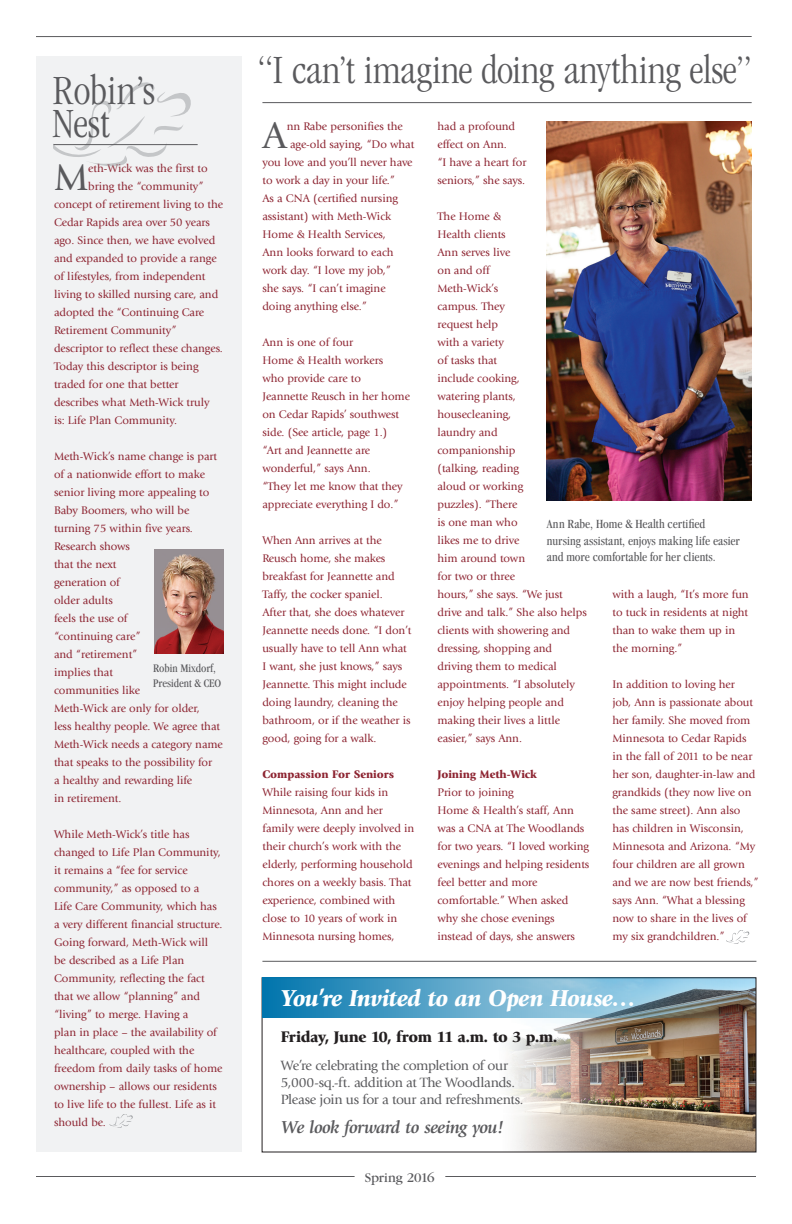
<style>
.page{position:relative;width:792px;height:1224px;background:#fff}
.page>*{position:absolute;margin:0;border:0;box-sizing:border-box;transform-origin:0 0}
.Headline_Small{font:300 condensed 43px/33px "Garamond";color:#5a5a5d}
.Headline_Large{font:300 condensed 41.5px "Garamond";letter-spacing:-.005em;color:#5a5a5d}
.Body_Copy{font:38.8px "Giovanni";color:#5a5a5d}
.Body_Copy-2{font:italic 900 24px "Giovanni";letter-spacing:-.025em;color:#fff}
.Body_Copy-3{font:italic 700 18px "Giovanni";letter-spacing:-.035em;color:#5a5a5d}
.Body_Copy-4{font:900 16px "Giovanni";letter-spacing:-.025em;color:#231f20}
.Body_Copy-5{font:14px/16.8px "Giovanni";letter-spacing:-.03em;color:#5a5a5d}
.t1{font:14px "Garamond";letter-spacing:-.015em;color:#5a5a5d}
.Photo_Captiones{font:condensed 13px/16.2px "Garamond";letter-spacing:.005em;color:#5a5a5d}
.Photo_Captiones-2{font:condensed 12px/14.5px "Garamond";color:#5a5a5d}
.Body_Copy-6{font:11.5px/18px "Giovanni";letter-spacing:-.005em;color:#8d2431}
.Body_Copy-7{font:900 11.5px "Giovanni";letter-spacing:-.005em;color:#8d2431}
</style>
<div class="page">
<img style="left:507px;top:1018px;width:247px;height:132px">
<hr style="left:36px;top:36px;width:716px;height:1px;background:#5a5a5d">
<hr style="left:36px;top:1176px;width:319px;height:1px;background:#5a5a5d">
<hr style="left:445px;top:1176px;width:311px;height:1px;background:#5a5a5d">
<div style="left:36px;top:56px;width:206px;height:1096px;background:#f1f2f3"></div>
<img style="left:154px;top:549px;width:70px;height:105px">
<svg style="left:53px;top:82px;width:139px;height:84px"></svg>
<hr style="left:54px;top:144px;width:144px;height:1px;background:#5a5a5d">
<svg style="left:109px;top:1114px;width:24px;height:14px"></svg>
<hr style="left:262px;top:102px;width:490px;height:1px;background:#5a5a5d">
<hr style="left:262px;top:961px;width:494px;height:1px;background:#5a5a5d">
<img style="left:547px;top:122px;width:205px;height:378px">
<svg style="left:726px;top:930px;width:23px;height:14px"></svg>
<svg style="left:262px;top:977px;width:494px;height:41px;background:#5e9dba"></svg>
<p class="Headline_Small" style="left:52px;top:74px;width:104px">Robin’s<br>Nest</p>
<p class="Body_Copy" style="left:54px;top:155px;width:36px">M</p>
<p class="Body_Copy-6" style="left:88px;top:159px;width:121px">eth-Wick was the first to</p>
<p class="Body_Copy-6" style="left:88px;top:177px;width:117px">bring the “community”</p>
<p class="Body_Copy-6" style="left:54px;top:195px;width:171px">concept of retirement living to the</p>
<p class="Body_Copy-6" style="left:54px;top:213px;width:158px">Cedar Rapids area over 50 years</p>
<p class="Body_Copy-6" style="left:54px;top:231px;width:163px">ago. Since then, we have evolved</p>
<p class="Body_Copy-6" style="left:54px;top:249px;width:164px">and expanded to provide a range</p>
<p class="Body_Copy-6" style="left:54px;top:267px;width:153px">of lifestyles, from independent</p>
<p class="Body_Copy-6" style="left:54px;top:285px;width:166px">living to skilled nursing care, and</p>
<p class="Body_Copy-6" style="left:54px;top:303px;width:152px">adopted the “Continuing Care</p>
<p class="Body_Copy-6" style="left:54px;top:321px;width:124px">Retirement Community”</p>
<p class="Body_Copy-6" style="left:54px;top:339px;width:170px">descriptor to reflect these changes.</p>
<p class="Body_Copy-6" style="left:54px;top:357px;width:146px">Today this descriptor is being</p>
<p class="Body_Copy-6" style="left:54px;top:375px;width:126px">traded for one that better</p>
<p class="Body_Copy-6" style="left:54px;top:393px;width:157px">describes what Meth-Wick truly</p>
<p class="Body_Copy-6" style="left:54px;top:411px;width:125px">is: Life Plan Community.</p>
<p class="Body_Copy-6" style="left:54px;top:447px;width:170px">Meth-Wick’s name change is part of a nationwide effort to make senior living more appealing to<br>Baby Boomers, who will be turning 75 within five years.<br>Research shows<br>that the next<br>generation of<br>older adults<br>feels the use of<br>“continuing care”<br>and “retirement”<br>implies that<br>communities like<br>Meth-Wick are only for older,<br>less healthy people. We agree that<br>Meth-Wick needs a category name that speaks to the possibility for<br>a healthy and rewarding life<br>in retirement.</p>
<p class="Body_Copy-6" style="left:54px;top:825px;width:170px">While Meth-Wick’s title has changed to Life Plan Community, it remains a “fee for service community,” as opposed to a<br>Life Care Community, which has a very different financial structure.<br>Going forward, Meth-Wick will be described as a Life Plan<br>Community, reflecting the fact that we allow “planning” and “living” to merge. Having a<br>plan in place – the availability of healthcare, coupled with the freedom from daily tasks of home ownership – allows our residents to live life to the fullest. Life as it should be.</p>
<p class="Photo_Captiones-2" style="left:153px;top:661px;width:69px">Robin Mixdorf,<br>President &amp; CEO</p>
<p class="Headline_Large" style="left:257px;top:47px;width:497px">“I can’t imagine doing anything else”</p>
<p class="Body_Copy" style="left:262px;top:113px;width:26px">A</p>
<p class="Body_Copy-6" style="left:287px;top:117px;width:118px">nn Rabe personifies the</p>
<p class="Body_Copy-6" style="left:437px;top:117px;width:90px">had a profound effect on Ann.<br>“I have a heart for seniors,” she says.</p>
<p class="Body_Copy-6" style="left:437px;top:207px;width:151px">The Home &amp;<br>Health clients<br>Ann serves live<br>on and off<br>Meth-Wick’s<br>campus. They<br>request help<br>with a variety<br>of tasks that<br>include cooking,<br>watering plants, housecleaning,<br>laundry and<br>companionship<br>(talking, reading<br>aloud or working<br>puzzles). “There<br>is one man who<br>likes me to drive<br>him around town<br>for two or three<br>hours,” she says. “We just drive and talk.” She also helps clients with showering and dressing, shopping and driving them to medical appointments. “I absolutely enjoy helping people and making their lives a little easier,” says Ann.</p>
<p class="Body_Copy-7" style="left:437px;top:767px;width:101px">Joining Meth-Wick</p>
<p class="Body_Copy-6" style="left:437px;top:783px;width:153px">Prior to joining<br>Home &amp; Health’s staff, Ann was a CNA at The Woodlands for two years. “I loved working evenings and helping residents feel better and more comfortable.” When asked why she chose evenings instead of days, she answers</p>
<p class="Body_Copy-6" style="left:290px;top:135px;width:126px">age-old saying, “Do what</p>
<p class="Body_Copy-6" style="left:262px;top:153px;width:152px">you love and you’ll never have</p>
<p class="Body_Copy-6" style="left:262px;top:171px;width:134px">to work a day in your life.”</p>
<p class="Body_Copy-6" style="left:262px;top:189px;width:137px">As a CNA (certified nursing</p>
<p class="Body_Copy-6" style="left:262px;top:207px;width:130px">assistant) with Meth-Wick</p>
<p class="Body_Copy-6" style="left:262px;top:225px;width:125px">Home &amp; Health Services,</p>
<p class="Body_Copy-6" style="left:262px;top:243px;width:133px">Ann looks forward to each</p>
<p class="Body_Copy-6" style="left:262px;top:261px;width:130px">work day. “I love my job,”</p>
<p class="Body_Copy-6" style="left:262px;top:279px;width:125px">she says. “I can’t imagine</p>
<p class="Body_Copy-6" style="left:262px;top:297px;width:106px">doing anything else.”</p>
<p class="Body_Copy-6" style="left:262px;top:333px;width:149px">Ann is one of four<br>Home &amp; Health workers<br>who provide care to<br>Jeannette Reusch in her home on Cedar Rapids’ southwest side. (See article, page 1.)<br>“Art and Jeannette are wonderful,” says Ann.<br>“They let me know that they appreciate everything I do.”</p>
<p class="Body_Copy-6" style="left:262px;top:531px;width:151px">When Ann arrives at the<br>Reusch home, she makes breakfast for Jeannette and<br>Taffy, the cocker spaniel.<br>After that, she does whatever<br>Jeannette needs done. “I don’t usually have to tell Ann what<br>I want, she just knows,” says<br>Jeannette. This might include doing laundry, cleaning the bathroom, or if the weather is good, going for a walk.</p>
<p class="Body_Copy-7" style="left:262px;top:767px;width:133px">Compassion For Seniors</p>
<p class="Body_Copy-6" style="left:262px;top:783px;width:153px">While raising four kids in<br>Minnesota, Ann and her family were deeply involved in their church’s work with the elderly, performing household chores on a weekly basis. That experience, combined with close to 10 years of work in<br>Minnesota nursing homes,</p>
<p class="Photo_Captiones" style="left:547px;top:516px;width:195px">Ann Rabe, Home &amp; Health certified nursing assistant, enjoys making life easier and more comfortable for her clients.</p>
<p class="Body_Copy-6" style="left:612px;top:586px;width:138px">with a laugh, “It’s more fun to tuck in residents at night than to wake them up in the morning.”</p>
<p class="Body_Copy-6" style="left:612px;top:676px;width:148px">In addition to loving her<br>job, Ann is passionate about her family. She moved from<br>Minnesota to Cedar Rapids in the fall of 2011 to be near her son, daughter-in-law and grandkids (they now live on the same street). Ann also has children in Wisconsin,<br>Minnesota and Arizona. “My four children are all grown and we are now best friends,” says Ann. “What a blessing now to share in the lives of my six grandchildren.”</p>
<p class="Body_Copy-2" style="left:281px;top:985px;width:357px">You’re Invited to an Open House…</p>
<p class="Body_Copy-4" style="left:281px;top:1028px;width:278px">Friday, June 10, from 11 a.m. to 3 p.m.</p>
<p class="Body_Copy-5" style="left:281px;top:1057px;width:244px">We’re celebrating the completion of our<br>5,000-sq.-ft. addition at The Woodlands.<br>Please join us for a tour and refreshments.</p>
<p class="Body_Copy-3" style="left:281px;top:1118px;width:225px">We look forward to seeing you!</p>
<p class="t1" style="left:365px;top:1171px;width:71px">Spring 2016</p>
</div>
